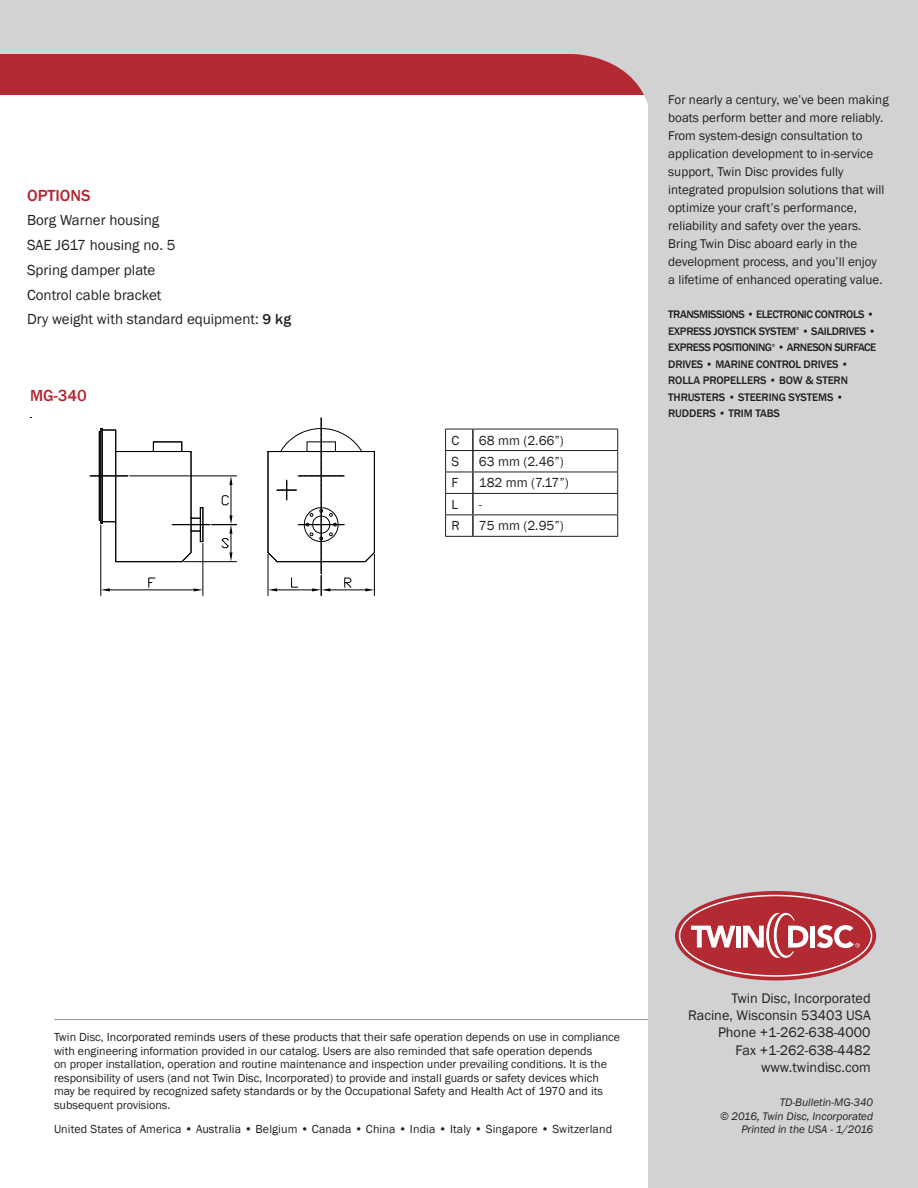
<style>
.page{position:relative;width:918px;height:1188px;background:#fff}
.page>*{position:absolute;margin:0;border:0;box-sizing:border-box;transform-origin:0 0}
.t1{font:500 16.5px "Franklin Gothic";color:#b32a33}
.t2{font:15px "Franklin Gothic";color:#231f20}
.t3{font:14.25px "Franklin Gothic";color:#231f20}
.t4{font:13.5px "Franklin Gothic";color:#231f20}
.t5{font:13.05px/18px "Franklin Gothic";color:#231f20}
.t6{font:12px/13.5px "Franklin Gothic";color:#231f20}
.t7{font:500 11.25px/16.5px "Franklin Gothic";letter-spacing:-.03em;color:#231f20}
.Textkörper{font:italic 11.25px "Franklin Gothic";color:#231f20}
.t8{font:500 11.25px/16.5px "Franklin Gothic";letter-spacing:-.01em;color:#231f20}
.t9{font:500 4.5px "Franklin Gothic";color:#231f20}
.s1{font-weight:500}
</style>
<div class="page">
<div style="left:0;top:0;width:918px;height:54px;background:#d1d2d4"></div>
<div style="left:648px;top:27px;width:270px;height:1161px;background:#d1d2d4"></div>
<div style="left:0;top:54px;width:686px;height:40px;background:#b32a33"></div>
<svg style="left:572px;top:54px;width:114px;height:50px"></svg>
<div style="left:675px;top:891px;width:201px;height:89px;background:#b32a33;border-radius:50%"></div>
<svg style="left:679px;top:895px;width:193px;height:82px"></svg>
<hr style="left:54px;top:1019px;width:594px;height:1px;background:#939598">
<hr style="left:472px;top:429px;width:2px;height:21px;background:#231f20">
<hr style="left:472px;top:451px;width:2px;height:21px;background:#231f20">
<hr style="left:472px;top:472px;width:2px;height:21px;background:#231f20">
<hr style="left:472px;top:494px;width:2px;height:21px;background:#231f20">
<hr style="left:472px;top:515px;width:2px;height:21px;background:#231f20">
<hr style="left:473px;top:429px;width:145px;height:1px;background:#231f20">
<hr style="left:473px;top:450px;width:145px;height:1px;background:#231f20">
<hr style="left:473px;top:472px;width:145px;height:1px;background:#231f20">
<hr style="left:473px;top:493px;width:145px;height:1px;background:#231f20">
<hr style="left:473px;top:515px;width:145px;height:1px;background:#231f20">
<svg style="left:617px;top:429px;width:1px;height:107px"></svg>
<svg style="left:445px;top:429px;width:28px;height:108px"></svg>
<hr style="left:473px;top:536px;width:145px;height:1px;background:#231f20">
<hr style="left:101px;top:525px;width:1px;height:70px;background:#000">
<hr style="left:203px;top:543px;width:1px;height:52px;background:#000">
<hr style="left:110px;top:590px;width:84px;height:1px;background:#000">
<svg style="left:101px;top:588px;width:9px;height:3px"></svg>
<svg style="left:194px;top:588px;width:9px;height:3px"></svg>
<svg style="left:148px;top:577px;width:8px;height:11px"></svg>
<svg style="left:90px;top:428px;width:146px;height:134px"></svg>
<svg style="left:267px;top:418px;width:108px;height:177px"></svg>
<p class="t1" style="left:27px;top:185px;width:65px">OPTIONS</p>
<p class="t2" style="left:27px;top:211px;width:134px">Borg Warner housing</p>
<p class="t2" style="left:27px;top:236px;width:150px">SAE J617 housing no. 5</p>
<p class="t2" style="left:27px;top:260px;width:130px">Spring damper plate</p>
<p class="t2" style="left:27px;top:285px;width:136px">Control cable bracket</p>
<p class="t2" style="left:27px;top:310px;width:266px">Dry weight with standard equipment: <span class="s1">9 kg</span></p>
<p class="t1" style="left:30px;top:386px;width:58px">MG-340</p>
<p class="t4" style="left:452px;top:432px;width:9px">C</p>
<p class="t4" style="left:479px;top:432px;width:86px">68 mm (2.66”)</p>
<p class="t4" style="left:452px;top:453px;width:9px">S</p>
<p class="t4" style="left:479px;top:453px;width:86px">63 mm (2.46”)</p>
<p class="t4" style="left:452px;top:475px;width:8px">F</p>
<p class="t4" style="left:479px;top:475px;width:91px">182 mm (7.17”)</p>
<p class="t4" style="left:452px;top:496px;width:8px">L</p>
<p class="t4" style="left:479px;top:496px;width:5px">-</p>
<p class="t4" style="left:452px;top:517px;width:10px">R</p>
<p class="t4" style="left:479px;top:517px;width:86px">75 mm (2.95”)</p>
<p class="t5" style="left:668px;top:91px;width:222px">For nearly a century, we’ve been making boats perform better and more reliably.<br>From system-design consultation to application development to in-service support, Twin Disc provides fully integrated propulsion solutions that will optimize your craft’s performance, reliability and safety over the years.<br>Bring Twin Disc aboard early in the development process, and you’ll enjoy<br>a lifetime of enhanced operating value.</p>
<p class="t7" style="left:668px;top:306px;width:208px">TRANSMISSIONS • ELECTRONIC CONTROLS •<br>EXPRESS JOYSTICK SYSTEM</p>
<p class="t9" style="left:796px;top:326px;width:5px">®</p>
<p class="t7" style="left:802px;top:323px;width:76px">• SAILDRIVES •</p>
<p class="t7" style="left:668px;top:339px;width:210px;text-indent:109px">• ARNESON SURFACE<br>DRIVES • MARINE CONTROL DRIVES •</p>
<p class="t8" style="left:668px;top:372px;width:181px">ROLLA PROPELLERS • BOW &amp; STERN<br>THRUSTERS • STEERING SYSTEMS •<br>RUDDERS • TRIM TABS</p>
<p class="t7" style="left:668px;top:339px;width:105px">EXPRESS POSITIONING</p>
<p class="t9" style="left:772px;top:342px;width:5px">®</p>
<p class="t6" style="left:54px;top:1031px;width:568px">Twin Disc, Incorporated reminds users of these products that their safe operation depends on use in compliance with engineering information provided in our catalog. Users are also reminded that safe operation depends<br>on proper installation, operation and routine maintenance and inspection under prevailing conditions. It is the responsibility of users (and not Twin Disc, Incorporated) to provide and install guards or safety devices which may be required by recognized safety standards or by the Occupational Safety and Health Act of 1970 and its subsequent provisions.</p>
<p class="t3" style="left:732px;top:990px;width:141px">Twin Disc, Incorporated</p>
<p class="t3" style="left:688px;top:1007px;width:184px">Racine, Wisconsin 53403 USA</p>
<p class="t3" style="left:718px;top:1024px;width:154px">Phone +1-262-638-4000</p>
<p class="t3" style="left:736px;top:1041px;width:137px">Fax +1-262-638-4482</p>
<p class="t3" style="left:761px;top:1058px;width:111px">www.twindisc.com</p>
<p class="Textkörper" style="left:780px;top:1096px;width:95px">TD-Bulletin-MG-340</p>
<p class="Textkörper" style="left:720px;top:1109px;width:155px">© 2016, Twin Disc, Incorporated</p>
<p class="t6" style="left:54px;top:1123px;width:560px">United States of America • Australia • Belgium • Canada • China • India • Italy • Singapore • Switzerland</p>
<p class="Textkörper" style="left:741px;top:1123px;width:133px">Printed in the USA - 1/2016</p>
</div>
